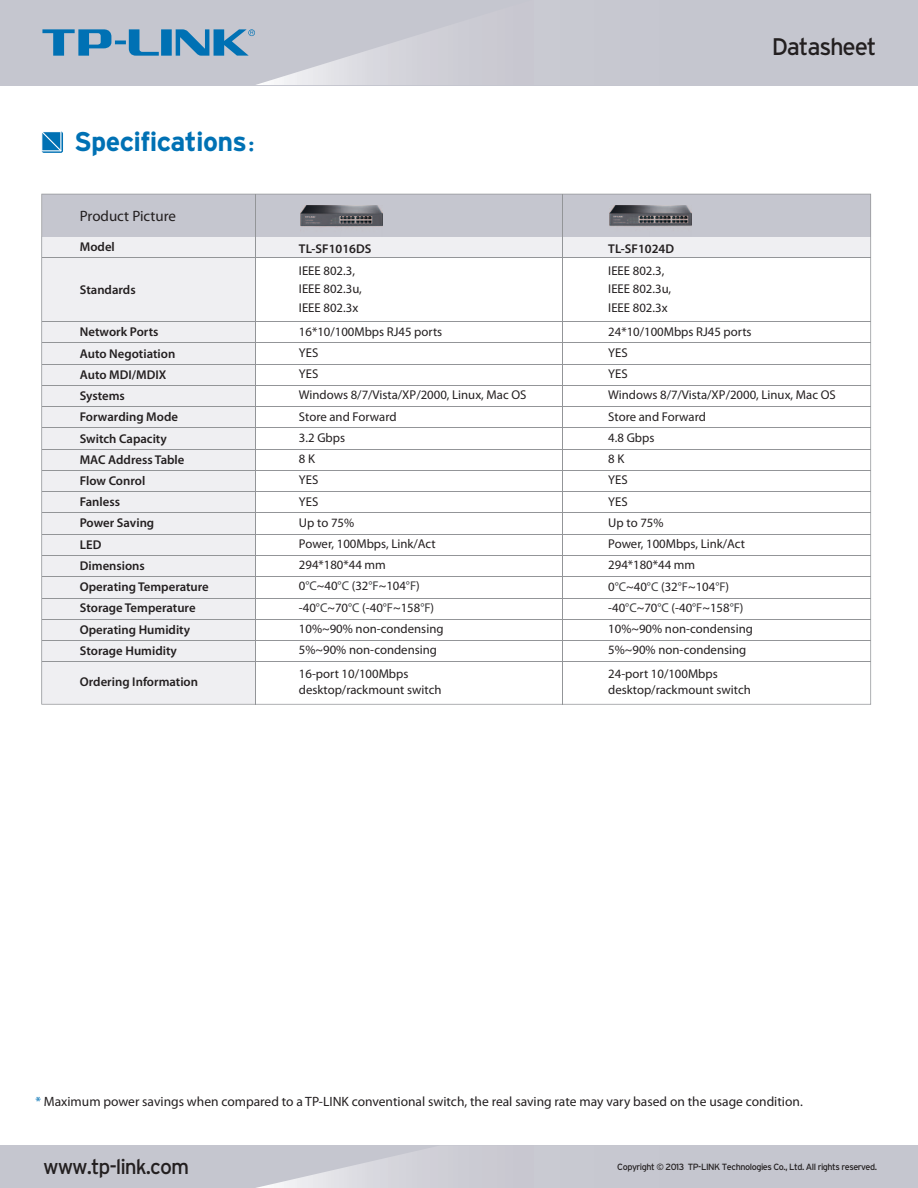
<style>
.page{position:relative;width:918px;height:1188px;background:#fff}
.page>*{position:absolute;margin:0;border:0;box-sizing:border-box;transform-origin:0 0}
.t1{font:700 27px "Interstate";letter-spacing:-.025em;color:#0071b4}
.t2{font:24px "Interstate";letter-spacing:-.05em;color:#231f20}
.t3{font:21px "Interstate";letter-spacing:-.05em;color:#231f20}
.t4{font:900 15px "Myriad Pro";color:#231f20}
.t5{font:300 13.5px "Myriad Pro";color:#231f20}
.t6{font:12.75px/21.3px "Myriad Pro";color:#231f20}
.t7{font:600 12.75px/21.3px "Myriad Pro";color:#231f20}
.t8{font:9px "Interstate";letter-spacing:-.05em;color:#231f20}
.s1{font-family:"Sim Sun";font-weight:400}
.s2{font-family:"Myriad";color:#3e3e3f}
.s3{color:#0071b4}
</style>
<div class="page">
<svg style="left:42px;top:132px;width:21px;height:21px"></svg>
<svg style="left:41px;top:131px;width:21px;height:20px"></svg>
<svg style="left:41px;top:194px;width:830px;height:511px"></svg>
<hr style="left:255px;top:194px;width:1px;height:510px;background:#939598">
<hr style="left:563px;top:194px;width:1px;height:510px;background:#939598">
<div style="left:0;top:0;width:918px;height:85px;background:#c5c6cf"></div>
<svg style="left:256px;top:30px;width:182px;height:55px"></svg>
<svg style="left:42px;top:29px;width:213px;height:27px"></svg>
<div style="left:0;top:1145px;width:918px;height:43px;background:#c5c6cf"></div>
<svg style="left:256px;top:1147px;width:182px;height:41px"></svg>
<img style="left:301px;top:206px;width:81px;height:32px">
<img style="left:610px;top:205px;width:82px;height:33px">
<h1 class="t1" style="left:74px;top:127px;width:201px">Specifications<span class="s1">：</span></h1>
<p class="t4" style="left:80px;top:207px;width:98px">Product Picture</p>
<p class="t7" style="left:80px;top:236px;width:37px">Model</p>
<p class="t7" style="left:80px;top:279px;width:57px">Standards</p>
<p class="t7" style="left:80px;top:321px;width:131px">Network Ports<br>Auto Negotiation<br>Auto MDI/MDIX<br>Systems<br>Forwarding Mode<br>Switch Capacity<br>MAC Address Table<br>Flow Conrol<br>Fanless<br>Power Saving<br>LED<br>Dimensions<br>Operating Temperature<br>Storage Temperature<br>Operating Humidity<br>Storage Humidity</p>
<p class="t7" style="left:80px;top:671px;width:120px">Ordering Information</p>
<h2 class="t2" style="left:772px;top:33px;width:106px">Datasheet</h2>
<p class="t7" style="left:299px;top:237px;width:74px">TL-SF1016DS</p>
<p class="t7" style="left:608px;top:237px;width:67px">TL-SF1024D</p>
<p class="t6" style="left:299px;top:262px;width:64px;line-height:18.1px">IEEE 802.3,<br>IEEE 802.3u,<br>IEEE 802.3x</p>
<p class="t6" style="left:299px;top:321px;width:229px">16*10/100Mbps RJ45 ports<br>YES<br>YES<br>Windows 8/7/Vista/XP/2000, Linux, Mac OS<br>Store and Forward<br>3.2 Gbps<br>8 K<br>YES<br>YES<br>Up to 75%<br>Power, 100Mbps, Link/Act<br>294*180*44 mm<br>0<span class="s2">°C</span>~40<span class="s2">°C</span> (32<span class="s2">°F</span>~104<span class="s2">°F</span>)<br>-40<span class="s2">°C</span>~70<span class="s2">°C</span> (-40<span class="s2">°F</span>~158<span class="s2">°F</span>)<br>10%~90% non-condensing<br>5%~90% non-condensing</p>
<p class="t6" style="left:299px;top:666px;width:144px;line-height:15.1px">16-port 10/100Mbps desktop/rackmount switch</p>
<p class="t6" style="left:608px;top:262px;width:64px;line-height:18.1px">IEEE 802.3,<br>IEEE 802.3u,<br>IEEE 802.3x</p>
<p class="t6" style="left:608px;top:321px;width:229px">24*10/100Mbps RJ45 ports<br>YES<br>YES<br>Windows 8/7/Vista/XP/2000, Linux, Mac OS<br>Store and Forward<br>4.8 Gbps<br>8 K<br>YES<br>YES<br>Up to 75%<br>Power, 100Mbps, Link/Act<br>294*180*44 mm<br>0<span class="s2">°C</span>~40<span class="s2">°C</span> (32<span class="s2">°F</span>~104<span class="s2">°F</span>)<br>-40<span class="s2">°C</span>~70<span class="s2">°C</span> (-40<span class="s2">°F</span>~158<span class="s2">°F</span>)<br>10%~90% non-condensing<br>5%~90% non-condensing</p>
<p class="t6" style="left:608px;top:666px;width:144px;line-height:15.1px">24-port 10/100Mbps desktop/rackmount switch</p>
<p class="t5" style="left:35px;top:1093px;width:769px"><span class="s3">*</span> Maximum power savings when compared to a TP-LINK conventional switch, the real saving rate may vary based on the usage condition.</p>
<h3 class="t3" style="left:43px;top:1154px;width:147px">www.tp-link.com</h3>
<p class="t8" style="left:617px;top:1161px;width:261px">Copyright © 2013 TP-LINK Technologies Co., Ltd. All rights reserved.</p>
</div>
